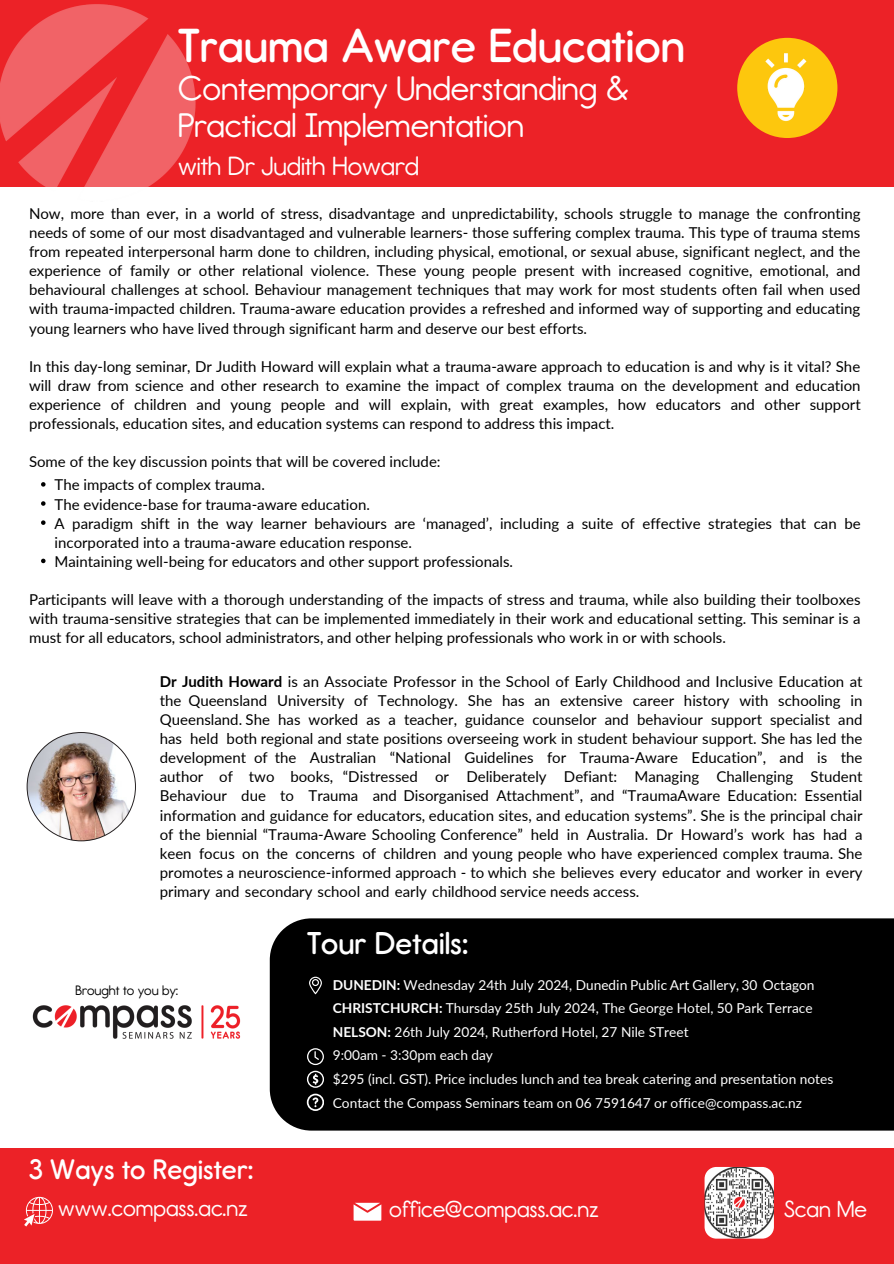
<style>
.page{position:relative;width:894px;height:1264px;background:#fff}
.page>*{position:absolute;margin:0;border:0;box-sizing:border-box;transform-origin:0 0}
.t1{font:600 48px "Report";color:#fff}
.t2{font:37.35px "Report";color:#fff}
.t3{font:600 31.65px "Report";color:#fff}
.t4{font:28.95px "Report";color:#fff}
.t5{font:600 28.35px "Report";color:#fff}
.t6{font:25.5px "Report";color:#fff}
.t7{font:15px/19.2px "Lato";color:#000;text-align:justify}
.t8{font:15px "Report";color:#000}
.t9{font:13.65px/23.7px "Lato";color:#fff}
.s1{font-weight:700}
</style>
<div class="page">
<div style="left:0;top:0;width:893px;height:186px;background:#ec2227"></div>
<div style="left:270px;top:918px;width:623px;height:212px;background:#000"></div>
<svg style="left:41px;top:482px;width:5px;height:4px"></svg>
<svg style="left:41px;top:501px;width:5px;height:5px"></svg>
<svg style="left:41px;top:520px;width:5px;height:5px"></svg>
<svg style="left:41px;top:558px;width:5px;height:5px"></svg>
<svg style="left:307px;top:1093px;width:16px;height:17px"></svg>
<svg style="left:309px;top:976px;width:12px;height:18px"></svg>
<img style="left:32px;top:1005px;width:209px;height:34px">
<div style="left:0;top:1148px;width:893px;height:115px;background:#ec2227"></div>
<img style="left:704px;top:1166px;width:69px;height:72px;border-radius:12px">
<svg style="left:24px;top:1196px;width:29px;height:30px"></svg>
<svg style="left:353px;top:1202px;width:28px;height:18px"></svg>
<img style="left:0;top:4px;width:205px;height:183px">
<svg style="left:27px;top:732px;width:109px;height:109px"></svg>
<img style="left:28px;top:733px;width:107px;height:107px;border-radius:50%">
<div style="left:737px;top:38px;width:100px;height:100px;background:#fdc70d;border-radius:50%"></div>
<svg style="left:307px;top:1048px;width:17px;height:39px"></svg>
<img style="left:741px;top:43px;width:89px;height:89px">
<p class="t1" style="left:178px;top:17px;width:508px">Trauma Aware Education</p>
<p class="t2" style="left:178px;top:75px;width:451px">Contemporary Understanding &amp;</p>
<p class="t2" style="left:178px;top:112px;width:347px">Practical Implementation</p>
<p class="t4" style="left:178px;top:156px;width:242px">with Dr Judith Howard</p>
<p class="t7" style="left:29px;top:203px;width:833px">Now, more than ever, in a world of stress, disadvantage and unpredictability, schools struggle to manage the confronting needs of some of our most disadvantaged and vulnerable learners- those suffering complex trauma. This type of trauma stems from repeated interpersonal harm done to children, including physical, emotional, or sexual abuse, significant neglect, and the experience of family or other relational violence. These young people present with increased cognitive, emotional, and behavioural challenges at school. Behaviour management techniques that may work for most students often fail when used with trauma-impacted children. Trauma-aware education provides a refreshed and informed way of supporting and educating young learners who have lived through significant harm and deserve our best efforts.</p>
<p class="t7" style="left:29px;top:356px;width:832px">In this day-long seminar, Dr Judith Howard will explain what a trauma-aware approach to education is and why is it vital? She will draw from science and other research to examine the impact of complex trauma on the development and education experience of children and young people and will explain, with great examples, how educators and other support professionals, education sites, and education systems can respond to address this impact.</p>
<p class="t7" style="left:29px;top:452px;width:413px">Some of the key discussion points that will be covered include:</p>
<p class="t7" style="left:55px;top:475px;width:212px">The impacts of complex trauma.</p>
<p class="t7" style="left:55px;top:494px;width:317px">The evidence-base for trauma-aware education.</p>
<p class="t7" style="left:55px;top:513px;width:807px">A paradigm shift in the way learner behaviours are ‘managed’, including a suite of effective strategies that can be incorporated into a trauma-aware education response.</p>
<p class="t7" style="left:55px;top:551px;width:460px">Maintaining well-being for educators and other support professionals.</p>
<p class="t7" style="left:29px;top:589px;width:832px">Participants will leave with a thorough understanding of the impacts of stress and trauma, while also building their toolboxes with trauma-sensitive strategies that can be implemented immediately in their work and educational setting. This seminar is a must for all educators, school administrators, and other helping professionals who work in or with schools.</p>
<p class="t7" style="left:160px;top:671px;width:704px"><span class="s1">Dr Judith Howard</span> is an Associate Professor in the School of Early Childhood and Inclusive Education at the Queensland University of Technology. She has an extensive career history with schooling in Queensland. She has worked as a teacher, guidance counselor and behaviour support specialist and has held both regional and state positions overseeing work in student behaviour support. She has led the development of the Australian “National Guidelines for Trauma-Aware Education”, and is the author of two books, “Distressed or Deliberately Defiant: Managing Challenging Student Behaviour due to Trauma and Disorganised Attachment”, and “TraumaAware Education: Essential information and guidance for educators, education sites, and education systems”. She is the principal chair of the biennial “Trauma-Aware Schooling Conference” held in Australia. Dr Howard’s work has had a keen focus on the concerns of children and young people who have experienced complex trauma. She promotes a neuroscience-informed approach - to which she believes every educator and worker in every primary and secondary school and early childhood service needs access.</p>
<p class="t8" style="left:75px;top:985px;width:104px">Brought to you by:</p>
<p class="t5" style="left:29px;top:1152px;width:226px">3 Ways to Register:</p>
<p class="t3" style="left:307px;top:924px;width:163px">Tour Details:</p>
<p class="t9" style="left:333px;top:972px;width:502px"><span class="s1">DUNEDIN:</span> Wednesday 24th July 2024, Dunedin Public Art Gallery, 30 Octagon <span class="s1">CHRISTCHURCH:</span> Thursday 25th July 2024, The George Hotel, 50 Park Terrace <span class="s1">NELSON:</span> 26th July 2024, Rutherford Hotel, 27 Nile STreet<br>9:00am - 3:30pm each day<br>$295 (incl. GST). Price includes lunch and tea break catering and presentation notes Contact the Compass Seminars team on 06 7591647 or office@compass.ac.nz</p>
<p class="t6" style="left:58px;top:1199px;width:191px">www.compass.ac.nz</p>
<p class="t6" style="left:389px;top:1200px;width:211px">office@compass.ac.nz</p>
<p class="t6" style="left:783px;top:1200px;width:84px">Scan Me</p>
</div>
